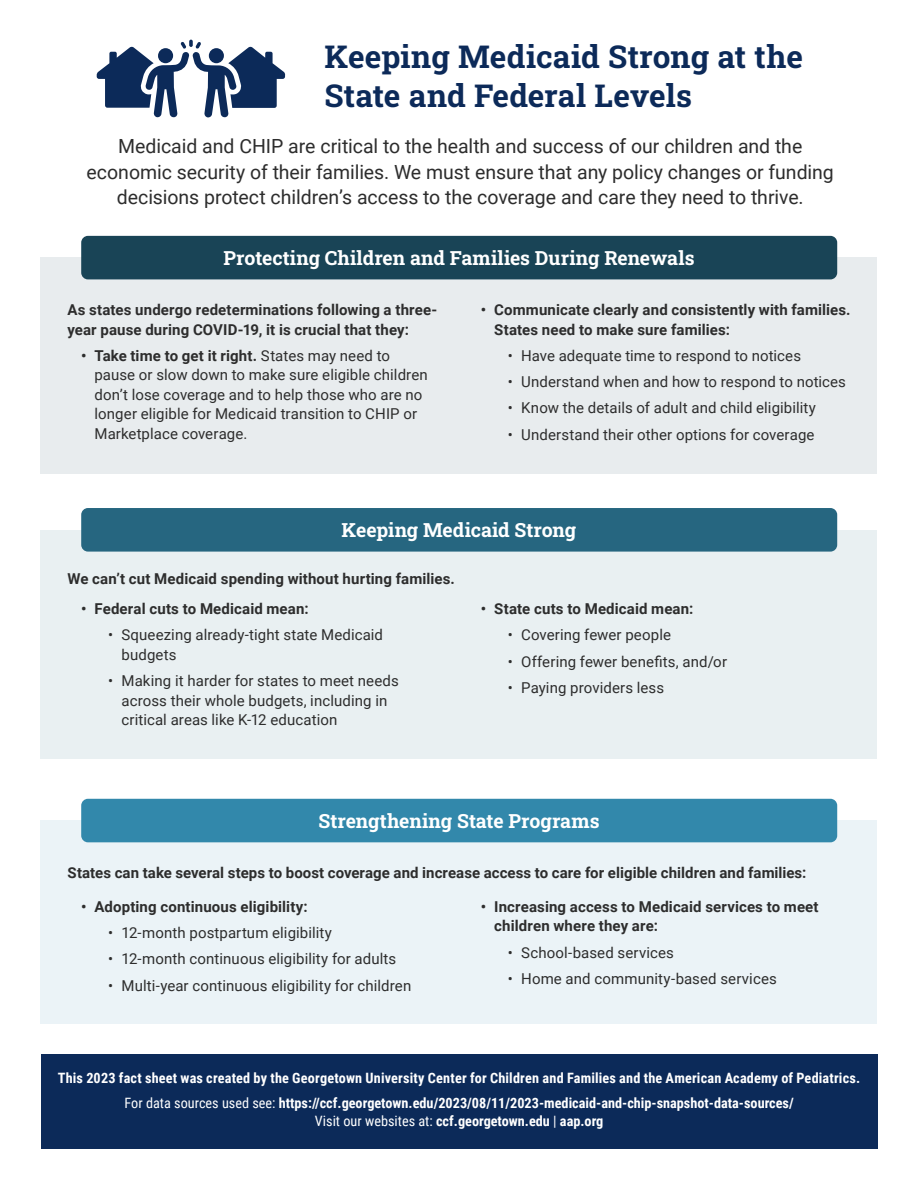
<style>
.page{position:relative;width:918px;height:1188px;background:#fff}
.page>*{position:absolute;margin:0;border:0;box-sizing:border-box;transform-origin:0 0}
.t1{font:700 31.5px/39px "Roboto Slab";color:#0c2a59}
.t2{font:19.5px/25.5px "Roboto";letter-spacing:-.005em;color:#2d2d2d;text-align:center}
.Subtitle{font:700 19.5px "Roboto Slab";color:#fff}
.t3{font:15px/19.5px "Roboto";letter-spacing:.005em;color:#2d2d2d}
.Body_Copy{font:700 15px/19.5px "Roboto";letter-spacing:.005em;color:#2d2d2d}
.t4{font:700 14.25px "Roboto Condensed";letter-spacing:.005em;color:#fff}
.s1{font-weight:700}
.s2{font-weight:400}
</style>
<div class="page">
<svg style="left:97px;top:40px;width:188px;height:77px"></svg>
<div style="left:41px;top:1055px;width:836px;height:94px;background:#0c2a59"></div>
<div style="left:40px;top:530px;width:837px;height:228px;background:#e9f0f2"></div>
<div style="left:81px;top:508px;width:756px;height:44px;background:#266680;border-radius:7px"></div>
<div style="left:40px;top:258px;width:837px;height:216px;background:#e8ecee"></div>
<div style="left:81px;top:236px;width:756px;height:43px;background:#194456;border-radius:7px"></div>
<div style="left:40px;top:821px;width:837px;height:203px;background:#ebf3f7"></div>
<div style="left:81px;top:799px;width:756px;height:43px;background:#3288ab;border-radius:7px"></div>
<p class="t1" style="left:324px;top:37px;width:480px">Keeping Medicaid Strong at the<br>State and Federal Levels</p>
<p class="t2" style="left:87px;top:133px;width:749px">Medicaid and CHIP are critical to the health and success of our children and the economic security of their families. We must ensure that any policy changes or funding decisions protect children’s access to the coverage and care they need to thrive.</p>
<p class="Subtitle" style="left:223px;top:245px;width:473px">Protecting Children and Families During Renewals</p>
<p class="Body_Copy" style="left:68px;top:299px;width:371px">As states undergo redeterminations following a three&shy;year pause during COVID-19, it is crucial that they:</p>
<p class="t3" style="left:94px;top:345px;width:335px;text-indent:-14px"><span class="s1">• Take time to get it right.</span> States may need to pause or slow down to make sure eligible children don’t lose coverage and to help those who are no longer eligible for Medicaid transition to CHIP or Marketplace coverage.</p>
<p class="Body_Copy" style="left:494px;top:299px;width:358px;text-indent:-14px">• Communicate clearly and consistently with families.<br>States need to make sure families:</p>
<p class="t3" style="left:508px;top:345px;width:295px">• Have adequate time to respond to notices</p>
<p class="t3" style="left:508px;top:371px;width:340px">• Understand when and how to respond to notices</p>
<p class="t3" style="left:508px;top:398px;width:310px">• Know the details of adult and child eligibility</p>
<p class="t3" style="left:508px;top:424px;width:308px">• Understand their other options for coverage</p>
<p class="Subtitle" style="left:342px;top:517px;width:236px">Keeping Medicaid Strong</p>
<p class="Body_Copy" style="left:68px;top:569px;width:389px">We can’t cut Medicaid spending without hurting families.</p>
<p class="Body_Copy" style="left:81px;top:598px;width:229px">• Federal cuts to Medicaid mean:</p>
<p class="t3" style="left:122px;top:625px;width:263px;text-indent:-14px">• Squeezing already-tight state Medicaid budgets</p>
<p class="t3" style="left:122px;top:670px;width:279px;text-indent:-14px">• Making it harder for states to meet needs across their whole budgets, including in critical areas like K-12 education</p>
<p class="Body_Copy" style="left:481px;top:598px;width:214px">• State cuts to Medicaid mean:</p>
<p class="t3" style="left:508px;top:625px;width:165px">• Covering fewer people</p>
<p class="t3" style="left:508px;top:651px;width:221px">• Offering fewer benefits, and/or</p>
<p class="t3" style="left:508px;top:677px;width:158px">• Paying providers less</p>
<p class="Subtitle" style="left:318px;top:808px;width:283px">Strengthening State Programs</p>
<p class="Body_Copy" style="left:68px;top:862px;width:740px">States can take several steps to boost coverage and increase access to care for eligible children and families:</p>
<p class="Body_Copy" style="left:81px;top:896px;width:228px">• Adopting continuous eligibility:</p>
<p class="t3" style="left:108px;top:922px;width:226px">• 12-month postpartum eligibility</p>
<p class="t3" style="left:108px;top:949px;width:290px">• 12-month continuous eligibility for adults</p>
<p class="t3" style="left:108px;top:975px;width:305px">• Multi-year continuous eligibility for children</p>
<p class="Body_Copy" style="left:494px;top:896px;width:326px;text-indent:-14px">• Increasing access to Medicaid services to meet children where they are:</p>
<p class="t3" style="left:508px;top:942px;width:168px">• School-based services</p>
<p class="t3" style="left:508px;top:968px;width:271px">• Home and community-based services</p>
<p class="t4" style="left:58px;top:1068px;width:804px">This 2023 fact sheet was created by the Georgetown University Center for Children and Families and the American Academy of Pediatrics.</p>
<p class="t4" style="left:125px;top:1093px;width:671px"><span class="s2">For data sources used see:</span> https://ccf.georgetown.edu/2023/08/11/2023-medicaid-and-chip-snapshot-data-sources/</p>
<p class="t4" style="left:315px;top:1111px;width:290px"><span class="s2">Visit our websites at:</span> ccf.georgetown.edu <span class="s2">|</span> aap.org</p>
</div>
